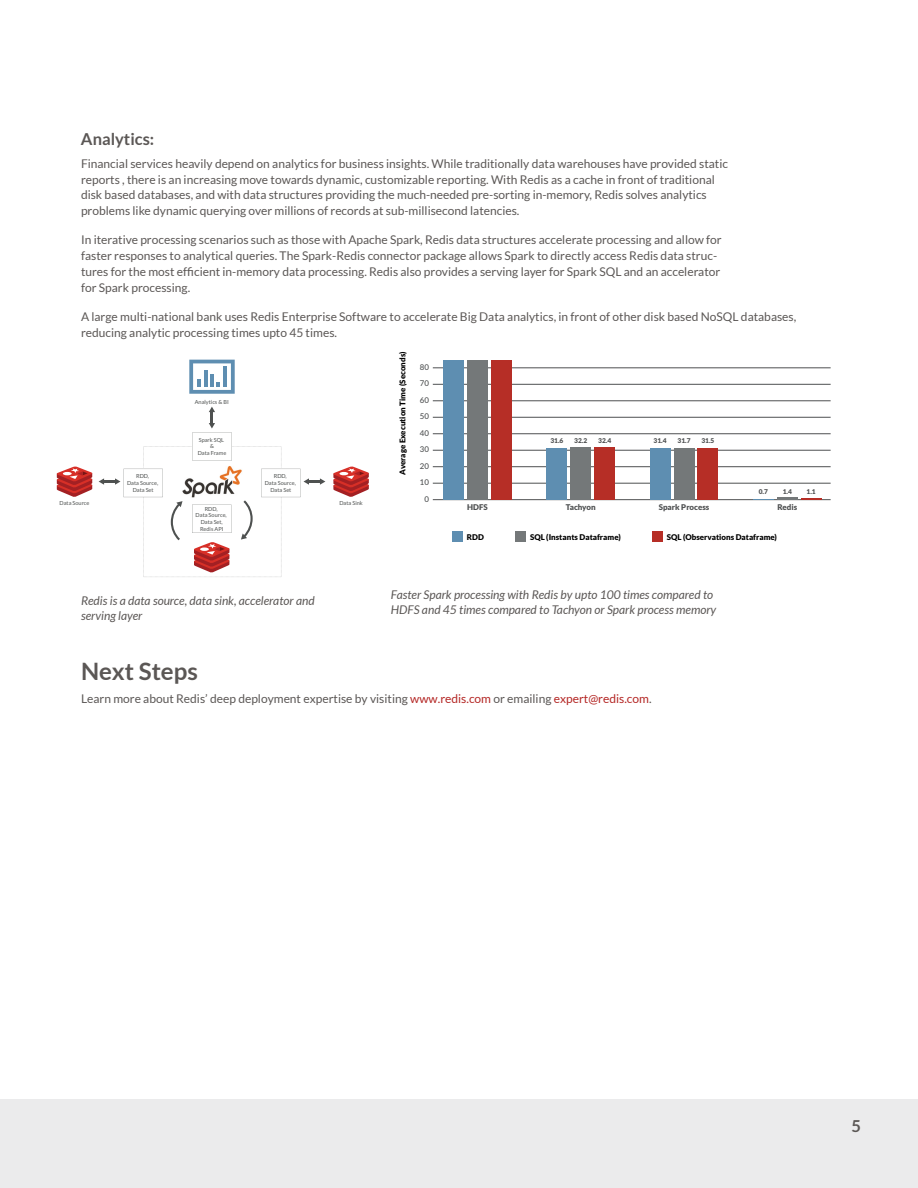
<style>
.page{position:relative;width:918px;height:1188px;background:#fff}
.page>*{position:absolute;margin:0;border:0;box-sizing:border-box;transform-origin:0 0}
.t1{font:700 24px "Lato";color:#5b5755}
.t2{font:700 16.5px "Lato";color:#5b5755}
.t3{font:12px/15.8px "Lato";color:#5b5755}
.t4{font:italic 12px/15px "Lato";color:#5b5755}
.t5{font:900 7.95px "Lato";color:#000}
.t6{font:900 7.95px "Lato";color:#4e5051}
.t7{font:500 7.95px/16.5px "Lato";color:#4e5051;text-align:center}
.t8{font:900 6.6px "Lato";color:#4e5051}
.t9{font:5.55px/6.8px "Lato";color:#4e5150;text-align:center}
.s1{color:#b42725}
</style>
<div class="page">
<div style="left:0;top:1099px;width:918px;height:89px;background:#ebebec"></div>
<svg style="left:189px;top:360px;width:46px;height:34px"></svg>
<svg style="left:57px;top:466px;width:36px;height:31px"></svg>
<svg style="left:333px;top:466px;width:36px;height:31px"></svg>
<svg style="left:99px;top:407px;width:226px;height:170px"></svg>
<hr style="left:433px;top:360px;width:398px;height:1px;background:#4e5051">
<hr style="left:433px;top:368px;width:398px;height:1px;background:#4e5051">
<hr style="left:433px;top:384px;width:398px;height:1px;background:#4e5051">
<hr style="left:433px;top:401px;width:398px;height:1px;background:#4e5051">
<hr style="left:433px;top:417px;width:398px;height:1px;background:#4e5051">
<hr style="left:433px;top:433px;width:398px;height:1px;background:#4e5051">
<hr style="left:433px;top:450px;width:398px;height:1px;background:#4e5051">
<hr style="left:433px;top:466px;width:398px;height:1px;background:#4e5051">
<hr style="left:433px;top:483px;width:398px;height:1px;background:#4e5051">
<hr style="left:433px;top:499px;width:398px;height:1px;background:#4e5051">
<div style="left:443px;top:360px;width:21px;height:140px;background:#5e8eb1"></div>
<div style="left:467px;top:360px;width:21px;height:140px;background:#747879"></div>
<div style="left:491px;top:360px;width:21px;height:140px;background:#b62e26"></div>
<div style="left:546px;top:448px;width:21px;height:52px;background:#5e8eb1"></div>
<div style="left:570px;top:447px;width:21px;height:53px;background:#747879"></div>
<div style="left:594px;top:447px;width:21px;height:53px;background:#b62e26"></div>
<div style="left:650px;top:448px;width:21px;height:52px;background:#5e8eb1"></div>
<div style="left:674px;top:448px;width:21px;height:52px;background:#747879"></div>
<div style="left:698px;top:448px;width:20px;height:52px;background:#b62e26"></div>
<svg style="left:753px;top:499px;width:21px;height:1px"></svg>
<hr style="left:777px;top:498px;width:21px;height:2px;background:#747879">
<hr style="left:801px;top:498px;width:21px;height:2px;background:#b62e26">
<div style="left:452px;top:531px;width:11px;height:11px;background:#5e8eb1"></div>
<div style="left:516px;top:531px;width:10px;height:11px;background:#747879"></div>
<div style="left:652px;top:531px;width:11px;height:11px;background:#b62e26"></div>
<h2 class="t2" style="left:81px;top:130px;width:75px">Analytics:</h2>
<p class="t3" style="left:81px;top:155px;width:649px">Financial services heavily depend on analytics for business insights. While traditionally data warehouses have provided static reports , there is an increasing move towards dynamic, customizable reporting. With Redis as a cache in front of traditional disk based databases, and with data structures providing the much-needed pre-sorting in-memory, Redis solves analytics problems like dynamic querying over millions of records at sub-millisecond latencies.</p>
<p class="t3" style="left:81px;top:232px;width:642px">In iterative processing scenarios such as those with Apache Spark, Redis data structures accelerate processing and allow for faster responses to analytical queries. The Spark-Redis connector package allows Spark to directly access Redis data struc&shy;tures for the most efficient in-memory data processing. Redis also provides a serving layer for Spark SQL and an accelerator for Spark processing.</p>
<p class="t3" style="left:81px;top:308px;width:717px">A large multi-national bank uses Redis Enterprise Software to accelerate Big Data analytics, in front of other disk based NoSQL databases, reducing analytic processing times upto 45 times.</p>
<p class="t9" style="left:195px;top:398px;width:35px">Analytics &amp; BI</p>
<p class="t9" style="left:198px;top:436px;width:30px">Spark SQL &amp;<br>Data Frame</p>
<p class="t9" style="left:127px;top:473px;width:33px">RDD,<br>Data Source,<br>Data Set</p>
<p class="t9" style="left:265px;top:473px;width:33px">RDD,<br>Data Source,<br>Data Set</p>
<p class="t9" style="left:60px;top:499px;width:31px">Data Source</p>
<p class="t9" style="left:339px;top:499px;width:25px">Data Sink</p>
<p class="t9" style="left:196px;top:505px;width:33px">RDD,<br>Data Source,<br>Data Set,<br>Redis API</p>
<p class="t4" style="left:81px;top:594px;width:235px">Redis is a data source, data sink, accelerator and serving layer</p>
<p class="t5" style="left:398px;top:475px;width:125px;rotate:-90deg">Average Execution Time (Seconds)</p>
<p class="t7" style="left:420px;top:358px;width:11px">80<br>70<br>60<br>50<br>40<br>30<br>20<br>10<br>0</p>
<p class="t8" style="left:550px;top:437px;width:15px">31.6</p>
<p class="t8" style="left:574px;top:437px;width:15px">32.2</p>
<p class="t8" style="left:598px;top:437px;width:15px">32.4</p>
<p class="t6" style="left:467px;top:503px;width:22px">HDFS</p>
<p class="t6" style="left:566px;top:503px;width:31px">Tachyon</p>
<p class="t8" style="left:654px;top:437px;width:15px">31.4</p>
<p class="t8" style="left:678px;top:437px;width:15px">31.7</p>
<p class="t8" style="left:701px;top:437px;width:15px">31.5</p>
<p class="t6" style="left:659px;top:503px;width:52px">Spark Process</p>
<p class="t8" style="left:759px;top:488px;width:11px">0.7</p>
<p class="t8" style="left:783px;top:488px;width:11px">1.4</p>
<p class="t8" style="left:807px;top:488px;width:11px">1.1</p>
<p class="t6" style="left:777px;top:503px;width:21px">Redis</p>
<p class="t5" style="left:467px;top:532px;width:19px">RDD</p>
<p class="t5" style="left:530px;top:532px;width:92px">SQL (Instants Dataframe)</p>
<p class="t5" style="left:667px;top:532px;width:112px">SQL (Observations Dataframe)</p>
<p class="t4" style="left:391px;top:587px;width:327px">Faster Spark processing with Redis by upto 100 times compared to<br>HDFS and 45 times compared to Tachyon or Spark process memory</p>
<h1 class="t1" style="left:81px;top:658px;width:118px">Next Steps</h1>
<p class="t3" style="left:81px;top:690px;width:572px">Learn more about Redis’ deep deployment expertise by visiting <span class="s1">www.redis.com</span> or emailing <span class="s1">expert@redis.com</span>.</p>
<h2 class="t2" style="left:851px;top:1117px;width:11px">5</h2>
</div>
